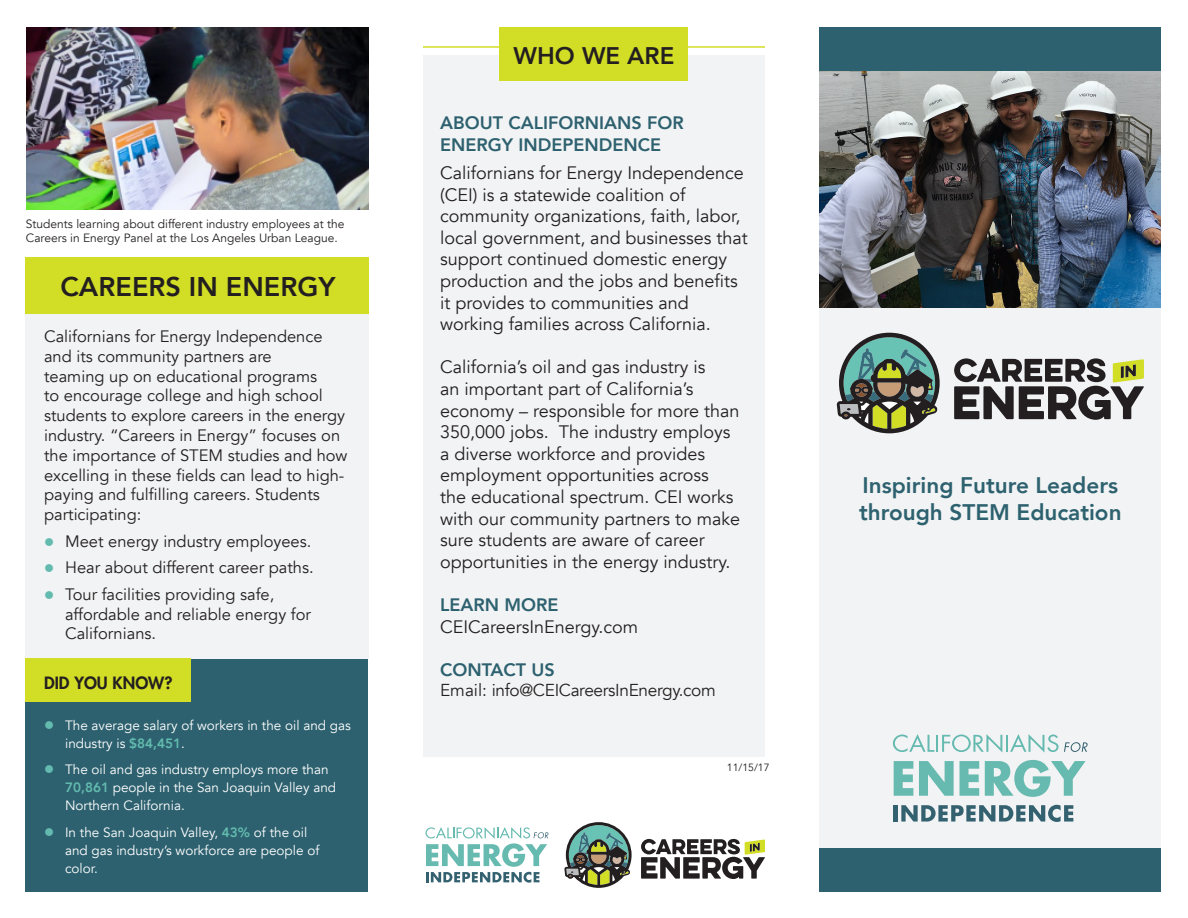
<style>
.page{position:relative;width:1188px;height:918px;background:#fff}
.page>*{position:absolute;margin:0;border:0;box-sizing:border-box;transform-origin:0 0}
.t1{font:800 27px "Avenir";color:#231f20}
.t2{font:800 24px "Avenir";color:#231f20}
.t3{font:800 22.5px/27px "Avenir";color:#2d616f}
.t4{font:18px/21.6px "Avenir";color:#231f20}
.t5{font:800 18px/21.6px "Avenir";color:#2d616f}
.t6{font:17.25px "Avenir";letter-spacing:-.02em;color:#231f20}
.t7{font:16.5px/19.8px "Avenir";color:#231f20}
.t8{font:800 16.5px "Futura Std";color:#231f20}
.t9{font:13.5px/18px "Avenir";color:#fff}
.t10{font:12px/14.4px "Avenir";color:#231f20}
.t11{font:10.5px "Avenir";color:#231f20}
.s1{color:#63bbaf}
.s2{font-weight:800;color:#63bbaf}
.s3{font-weight:800;color:#2d616f}
</style>
<div class="page">
<div style="left:25px;top:658px;width:342px;height:233px;background:#2d616f"></div>
<div style="left:26px;top:258px;width:343px;height:56px;background:#d2dd25"></div>
<div style="left:25px;top:314px;width:343px;height:344px;background:#f2f3f4"></div>
<div style="left:423px;top:55px;width:342px;height:701px;background:#f2f3f4"></div>
<hr style="left:423px;top:46px;width:342px;height:2px;background:#d2dd25">
<div style="left:500px;top:28px;width:188px;height:53px;background:#d2dd25"></div>
<img style="left:27px;top:28px;width:341px;height:182px">
<div style="left:25px;top:658px;width:166px;height:44px;background:#d2dd25"></div>
<div style="left:819px;top:307px;width:342px;height:541px;background:#f2f3f4"></div>
<img style="left:820px;top:71px;width:341px;height:236px">
<div style="left:820px;top:848px;width:341px;height:43px;background:#2d616f"></div>
<svg style="left:425px;top:827px;width:124px;height:56px"></svg>
<svg style="left:641px;top:839px;width:124px;height:40px"></svg>
<svg style="left:564px;top:822px;width:68px;height:66px"></svg>
<svg style="left:893px;top:734px;width:195px;height:19px"></svg>
<svg style="left:894px;top:761px;width:19px;height:35px"></svg>
<svg style="left:919px;top:761px;width:60px;height:35px"></svg>
<svg style="left:985px;top:760px;width:101px;height:37px"></svg>
<div style="left:893px;top:805px;width:5px;height:17px;background:#346170"></div>
<svg style="left:901px;top:805px;width:172px;height:17px"></svg>
<svg style="left:954px;top:358px;width:190px;height:62px"></svg>
<svg style="left:837px;top:333px;width:103px;height:100px"></svg>
<div style="left:820px;top:28px;width:341px;height:43px;background:#2d616f"></div>
<p class="t10" style="left:26px;top:217px;width:320px">Students learning about different industry employees at the<br>Careers in Energy Panel at the Los Angeles Urban League.</p>
<p class="t1" style="left:61px;top:262px;width:276px">CAREERS IN ENERGY</p>
<p class="t7" style="left:44px;top:327px;width:305px">Californians for Energy Independence and its community partners are<br>teaming up on educational programs<br>to encourage college and high school students to explore careers in the energy industry. “Careers in Energy” focuses on the importance of STEM studies and how excelling in these fields can lead to high&shy;paying and fulfilling careers. Students participating:</p>
<p class="t7" style="left:44px;top:532px;width:269px"><span class="s1">●</span> Meet energy industry employees.</p>
<p class="t7" style="left:44px;top:558px;width:271px"><span class="s1">●</span> Hear about different career paths.</p>
<p class="t7" style="left:65px;top:585px;width:247px;text-indent:-21px"><span class="s1">●</span> Tour facilities providing safe, affordable and reliable energy for<br>Californians.</p>
<p class="t8" style="left:44px;top:672px;width:130px">DID YOU KNOW?</p>
<p class="t9" style="left:65px;top:716px;width:287px;text-indent:-21px"><span class="s1">●</span> The average salary of workers in the oil and gas industry is <span class="s2">$84,451</span>.</p>
<p class="t9" style="left:65px;top:761px;width:273px;text-indent:-21px"><span class="s1">●</span> The oil and gas industry employs more than<br><span class="s2">70,861</span> people in the San Joaquin Valley and<br>Northern California.</p>
<p class="t9" style="left:65px;top:823px;width:256px;text-indent:-21px"><span class="s1">●</span> In the San Joaquin Valley, <span class="s2">43%</span> of the oil and gas industry’s workforce are people of color.</p>
<p class="t2" style="left:514px;top:34px;width:162px">WHO WE ARE</p>
<p class="t5" style="left:440px;top:111px;width:245px">ABOUT CALIFORNIANS FOR<br>ENERGY INDEPENDENCE</p>
<p class="t4" style="left:440px;top:162px;width:309px">Californians for Energy Independence (CEI) is a statewide coalition of community organizations, faith, labor, local government, and businesses that support continued domestic energy production and the jobs and benefits it provides to communities and working families across California.</p>
<p class="t4" style="left:440px;top:357px;width:301px">California’s oil and gas industry is<br>an important part of California’s economy – responsible for more than 350,000 jobs. The industry employs a diverse workforce and provides employment opportunities across<br>the educational spectrum. CEI works with our community partners to make sure students are aware of career opportunities in the energy industry.</p>
<p class="t4" style="left:440px;top:594px;width:200px"><span class="s3">LEARN MORE<br></span>CEICareersInEnergy.com</p>
<p class="t5" style="left:440px;top:658px;width:116px">CONTACT US</p>
<p class="t6" style="left:440px;top:680px;width:277px">Email: info@CEICareersInEnergy.com</p>
<p class="t11" style="left:727px;top:761px;width:44px">11/15/17</p>
<p class="t3" style="left:859px;top:470px;width:264px">Inspiring Future Leaders through STEM Education</p>
</div>
